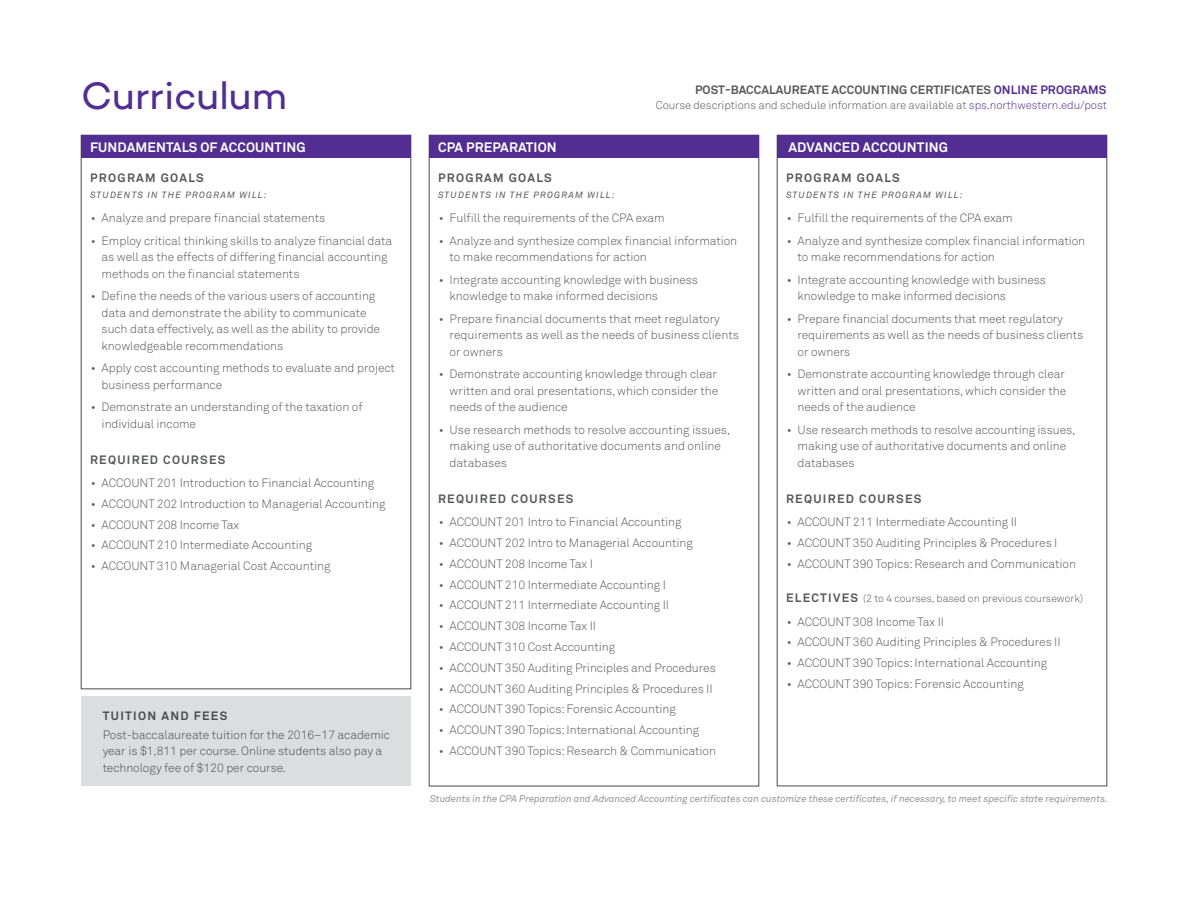
<style>
.page{position:relative;width:1188px;height:918px;background:#fff}
.page>*{position:absolute;margin:0;border:0;box-sizing:border-box;transform-origin:0 0}
.t1{font:39px "Campton";color:#522e92}
.t2{font:700 13.5px "Akkurat Pro";letter-spacing:.01em;color:#fff}
.t3{font:300 12px/16.5px "Akkurat Pro";letter-spacing:-.005em;color:#57585a}
.t4{font:300 12px/16.5px "Akkurat Pro";letter-spacing:-.005em;color:#4b4c4d}
.t5{font:700 12px "Akkurat Pro";letter-spacing:.105em;color:#57585a}
.t6{font:700 12px "Akkurat Pro";letter-spacing:.01em;color:#57585a}
.t7{font:700 12px "Akkurat Pro";letter-spacing:.11em;color:#4b4c4d}
.t8{font:300 11.25px "Akkurat Pro";letter-spacing:-.005em;color:#57585a}
.t9{font:300 10.5px "Akkurat Pro";color:#57585a}
.t10{font:italic 9.75px "Akkurat Pro";color:#939598}
.t11{font:italic 9px "Akkurat Pro";letter-spacing:.13em;color:#57585a}
.s1{color:#522e92}
.s2{font-size:11.4px;color:#522e92}
.s3{font-weight:700;font-size:12px}
</style>
<div class="page">
<div style="left:81px;top:697px;width:330px;height:89px;background:#dcdddf"></div>
<div style="left:81px;top:135px;width:330px;height:23px;background:#522e92"></div>
<div style="left:429px;top:135px;width:330px;height:23px;background:#522e92"></div>
<div style="left:777px;top:135px;width:330px;height:23px;background:#522e92"></div>
<h1 class="t1" style="left:81px;top:71px;width:208px">Curriculum</h1>
<p class="t6" style="left:695px;top:83px;width:413px">POST-BACCALAUREATE ACCOUNTING CERTIFICATES <span class="s1">ONLINE PROGRAMS</span></p>
<p class="t8" style="left:656px;top:99px;width:453px">Course descriptions and schedule information are available at <span class="s2">sps.northwestern.edu/post</span></p>
<p class="t2" style="left:90px;top:139px;width:217px">FUNDAMENTALS OF ACCOUNTING</p>
<p class="t2" style="left:438px;top:139px;width:120px">CPA PREPARATION</p>
<p class="t2" style="left:789px;top:139px;width:161px">ADVANCED ACCOUNTING</p>
<p class="t5" style="left:90px;top:170px;width:115px">PROGRAM GOALS</p>
<p class="t11" style="left:90px;top:190px;width:178px">STUDENTS IN THE PROGRAM WILL:</p>
<p class="t3" style="left:91px;top:210px;width:236px">• Analyze and prepare financial statements</p>
<p class="t3" style="left:102px;top:232px;width:292px;text-indent:-11px">• Employ critical thinking skills to analyze financial data as well as the effects of differing financial accounting methods on the financial statements</p>
<p class="t3" style="left:102px;top:288px;width:280px;text-indent:-11px">• Define the needs of the various users of accounting data and demonstrate the ability to communicate such data effectively, as well as the ability to provide knowledgeable recommendations</p>
<p class="t3" style="left:102px;top:360px;width:295px;text-indent:-11px">• Apply cost accounting methods to evaluate and project business performance</p>
<p class="t3" style="left:102px;top:399px;width:262px;text-indent:-11px">• Demonstrate an understanding of the taxation of individual income</p>
<p class="t5" style="left:90px;top:452px;width:137px">REQUIRED COURSES</p>
<p class="t3" style="left:91px;top:475px;width:285px">• ACCOUNT 201 Introduction to Financial Accounting</p>
<p class="t3" style="left:91px;top:495px;width:296px">• ACCOUNT 202 Introduction to Managerial Accounting</p>
<p class="t3" style="left:91px;top:516px;width:150px">• ACCOUNT 208 Income Tax</p>
<p class="t3" style="left:91px;top:537px;width:223px">• ACCOUNT 210 Intermediate Accounting</p>
<p class="t3" style="left:91px;top:558px;width:241px">• ACCOUNT 310 Managerial Cost Accounting</p>
<p class="t7" style="left:103px;top:708px;width:126px">TUITION AND FEES</p>
<p class="t4" style="left:103px;top:726px;width:289px">Post-baccalaureate tuition for the 2016–17 academic year is $1,811 per course. Online students also pay a technology fee of $120 per course.</p>
<p class="t5" style="left:438px;top:170px;width:115px">PROGRAM GOALS</p>
<p class="t11" style="left:438px;top:190px;width:178px">STUDENTS IN THE PROGRAM WILL:</p>
<p class="t3" style="left:439px;top:210px;width:227px">• Fulfill the requirements of the CPA exam</p>
<p class="t3" style="left:450px;top:232px;width:289px;text-indent:-11px">• Analyze and synthesize complex financial information to make recommendations for action</p>
<p class="t3" style="left:450px;top:271px;width:250px;text-indent:-11px">• Integrate accounting knowledge with business knowledge to make informed decisions</p>
<p class="t3" style="left:450px;top:310px;width:291px;text-indent:-11px">• Prepare financial documents that meet regulatory requirements as well as the needs of business clients or owners</p>
<p class="t3" style="left:450px;top:366px;width:270px;text-align:justify;text-indent:-11px">• Demonstrate accounting knowledge through clear written and oral presentations, which consider the needs of the audience</p>
<p class="t3" style="left:450px;top:421px;width:282px;text-indent:-11px">• Use research methods to resolve accounting issues, making use of authoritative documents and online databases</p>
<p class="t5" style="left:438px;top:491px;width:137px">REQUIRED COURSES</p>
<p class="t3" style="left:439px;top:514px;width:244px">• ACCOUNT 201 Intro to Financial Accounting</p>
<p class="t3" style="left:439px;top:534px;width:256px">• ACCOUNT 202 Intro to Managerial Accounting</p>
<p class="t3" style="left:439px;top:555px;width:156px">• ACCOUNT 208 Income Tax I</p>
<p class="t3" style="left:439px;top:576px;width:229px">• ACCOUNT 210 Intermediate Accounting I</p>
<p class="t3" style="left:439px;top:597px;width:232px">• ACCOUNT 211 Intermediate Accounting II</p>
<p class="t3" style="left:439px;top:618px;width:159px">• ACCOUNT 308 Income Tax II</p>
<p class="t3" style="left:439px;top:639px;width:178px">• ACCOUNT 310 Cost Accounting</p>
<p class="t3" style="left:439px;top:659px;width:279px">• ACCOUNT 350 Auditing Principles and Procedures</p>
<p class="t3" style="left:439px;top:680px;width:275px">• ACCOUNT 360 Auditing Principles &amp; Procedures II</p>
<p class="t3" style="left:439px;top:701px;width:238px">• ACCOUNT 390 Topics: Forensic Accounting</p>
<p class="t3" style="left:439px;top:722px;width:262px">• ACCOUNT 390 Topics: International Accounting</p>
<p class="t3" style="left:439px;top:743px;width:279px">• ACCOUNT 390 Topics: Research &amp; Communication</p>
<p class="t5" style="left:786px;top:170px;width:115px">PROGRAM GOALS</p>
<p class="t11" style="left:786px;top:190px;width:178px">STUDENTS IN THE PROGRAM WILL:</p>
<p class="t3" style="left:787px;top:210px;width:227px">• Fulfill the requirements of the CPA exam</p>
<p class="t3" style="left:798px;top:232px;width:289px;text-indent:-11px">• Analyze and synthesize complex financial information to make recommendations for action</p>
<p class="t3" style="left:798px;top:271px;width:250px;text-indent:-11px">• Integrate accounting knowledge with business knowledge to make informed decisions</p>
<p class="t3" style="left:798px;top:310px;width:287px;text-indent:-11px">• Prepare financial documents that meet regulatory requirements as well as the needs of business clients or owners</p>
<p class="t3" style="left:798px;top:366px;width:270px;text-align:justify;text-indent:-11px">• Demonstrate accounting knowledge through clear written and oral presentations, which consider the needs of the audience</p>
<p class="t3" style="left:798px;top:421px;width:279px;text-indent:-11px">• Use research methods to resolve accounting issues, making use of authoritative documents and online databases</p>
<p class="t5" style="left:786px;top:491px;width:137px">REQUIRED COURSES</p>
<p class="t3" style="left:787px;top:514px;width:232px">• ACCOUNT 211 Intermediate Accounting II</p>
<p class="t3" style="left:787px;top:534px;width:272px">• ACCOUNT 350 Auditing Principles &amp; Procedures I</p>
<p class="t3" style="left:787px;top:555px;width:291px">• ACCOUNT 390 Topics: Research and Communication</p>
<p class="t9" style="left:786px;top:592px;width:299px"><span class="s3">ELECTIVES</span> (2 to 4 courses, based on previous coursework)</p>
<p class="t3" style="left:787px;top:613px;width:159px">• ACCOUNT 308 Income Tax II</p>
<p class="t3" style="left:787px;top:634px;width:275px">• ACCOUNT 360 Auditing Principles &amp; Procedures II</p>
<p class="t3" style="left:787px;top:655px;width:262px">• ACCOUNT 390 Topics: International Accounting</p>
<p class="t3" style="left:787px;top:676px;width:238px">• ACCOUNT 390 Topics: Forensic Accounting</p>
<p class="t10" style="left:430px;top:793px;width:679px">Students in the CPA Preparation and Advanced Accounting certificates can customize these certificates, if necessary, to meet specific state requirements.</p>
</div>
